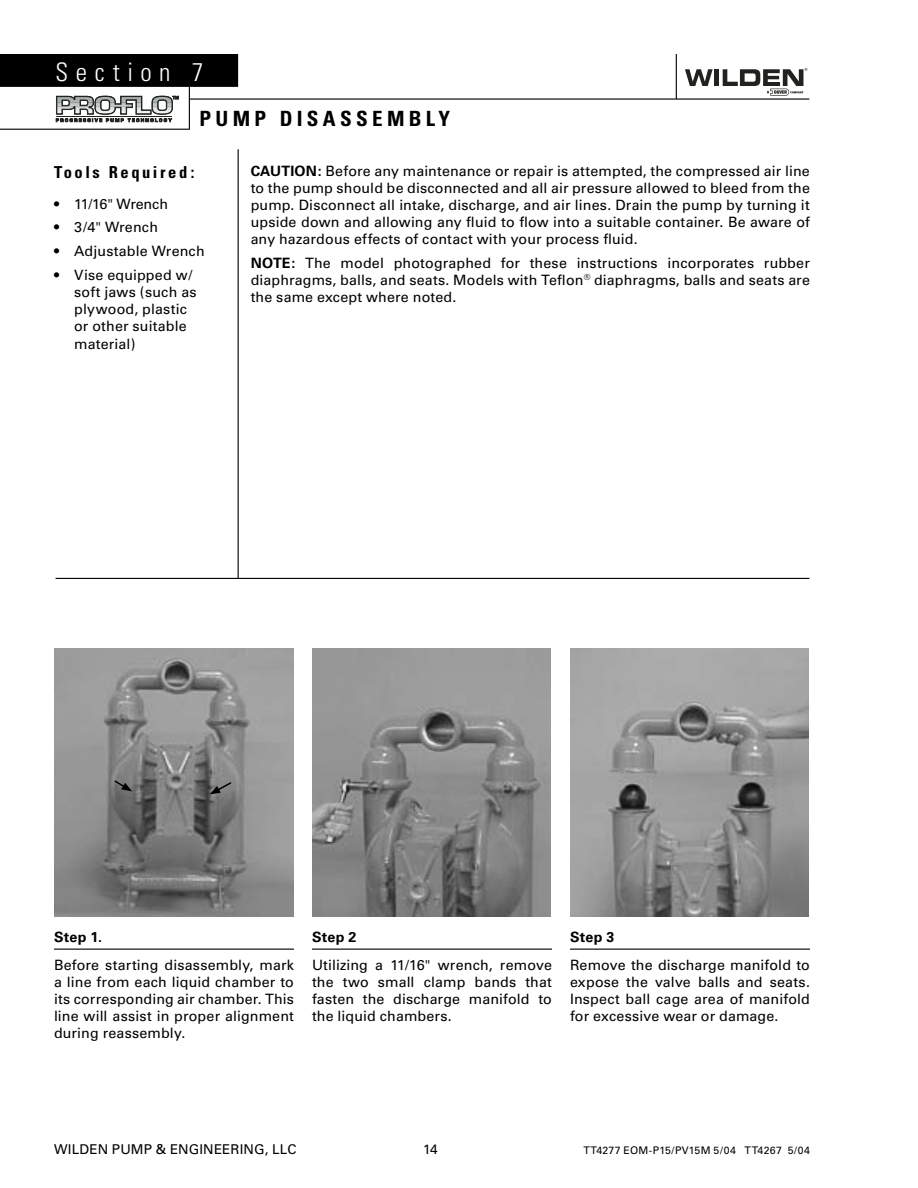
<style>
.page{position:relative;width:918px;height:1188px;background:#fff}
.page>*{position:absolute;margin:0;border:0;box-sizing:border-box;transform-origin:0 0}
.t1{font:300 condensed 25.5px "Univers";letter-spacing:.3em;color:#fff}
.t2{font:700 condensed 21px "Univers";letter-spacing:.205em;color:#000}
.t3{font:700 condensed 16.5px "Univers";letter-spacing:.155em;color:#000}
.t4{font:14.25px/17.1px "Univers";letter-spacing:.01em;color:#000;text-align:justify}
.t5{font:700 14.25px "Univers";letter-spacing:.02em;color:#000}
.t6{font:14.25px "Univers";letter-spacing:-.01em;color:#000}
.t7{font:13.5px "Univers";letter-spacing:.01em;color:#000}
.t8{font:10.5px "Univers";letter-spacing:.025em;color:#000}
.s1{font-weight:700}
</style>
<div class="page">
<hr style="left:676px;top:54px;width:1px;height:33px;background:#000">
<hr style="left:238px;top:98px;width:571px;height:2px;background:#000">
<hr style="left:0;top:129px;width:190px;height:1px;background:#000">
<hr style="left:238px;top:149px;width:1px;height:429px;background:#000">
<hr style="left:676px;top:578px;width:133px;height:1px;background:#000">
<hr style="left:56px;top:578px;width:620px;height:1px;background:#000">
<hr style="left:715px;top:69px;width:4px;height:17px;background:#20231e">
<svg style="left:685px;top:69px;width:28px;height:17px"></svg>
<svg style="left:723px;top:68px;width:84px;height:28px"></svg>
<svg style="left:0;top:54px;width:238px;height:75px"></svg>
<hr style="left:56px;top:116px;width:116px;height:1px;background:#20231e">
<hr style="left:54px;top:949px;width:240px;height:1px;background:#000">
<hr style="left:312px;top:949px;width:240px;height:1px;background:#000">
<hr style="left:570px;top:949px;width:240px;height:1px;background:#000">
<img style="left:312px;top:648px;width:238px;height:268px">
<img style="left:570px;top:648px;width:238px;height:268px">
<img style="left:55px;top:648px;width:238px;height:268px">
<svg style="left:210px;top:781px;width:23px;height:13px"></svg>
<svg style="left:113px;top:779px;width:19px;height:12px"></svg>
<h1 class="t1" style="left:56px;top:62px;width:149px">Section 7</h1>
<h2 class="t2" style="left:199px;top:111px;width:252px">PUMP DISASSEMBLY</h2>
<p class="t3" style="left:54px;top:166px;width:142px">Tools Required:</p>
<p class="t6" style="left:54px;top:198px;width:116px">• 11/16" Wrench</p>
<p class="t4" style="left:54px;top:220px;width:106px">• 3/4" Wrench</p>
<p class="t4" style="left:54px;top:244px;width:152px">• Adjustable Wrench</p>
<p class="t4" style="left:74px;top:268px;width:124px;text-align:left;text-indent:-20px">• Vise equipped w/ soft jaws (such as plywood, plastic or other suitable material)</p>
<p class="t4" style="left:251px;top:163px;width:561px"><span class="s1">CAUTION:</span> Before any maintenance or repair is attempted, the compressed air line to the pump should be disconnected and all air pressure allowed to bleed from the pump. Disconnect all intake, discharge, and air lines. Drain the pump by turning it upside down and allowing any fluid to flow into a suitable container. Be aware of any hazardous effects of contact with your process fluid.</p>
<p class="t4" style="left:251px;top:255px;width:561px"><span class="s1">NOTE:</span> The model photographed for these instructions incorporates rubber diaphragms, balls, and seats. Models with Teflon<sup>®</sup> diaphragms, balls and seats are the same except where noted.</p>
<p class="t5" style="left:54px;top:932px;width:50px">Step 1.</p>
<p class="t4" style="left:54px;top:957px;width:241px">Before starting disassembly, mark a line from each liquid chamber to its corresponding air chamber. This line will assist in proper alignment during reassembly.</p>
<p class="t5" style="left:312px;top:932px;width:46px">Step 2</p>
<p class="t4" style="left:312px;top:957px;width:241px">Utilizing a 11/16" wrench, remove the two small clamp bands that fasten the discharge manifold to the liquid chambers.</p>
<p class="t5" style="left:570px;top:932px;width:46px">Step 3</p>
<p class="t4" style="left:570px;top:957px;width:242px">Remove the discharge manifold to expose the valve balls and seats.<br>Inspect ball cage area of manifold for excessive wear or damage.</p>
<p class="t7" style="left:54px;top:1145px;width:244px">WILDEN PUMP &amp; ENGINEERING, LLC</p>
<p class="t7" style="left:423px;top:1145px;width:16px">14</p>
<p class="t8" style="left:583px;top:1147px;width:228px">TT4277 EOM-P15/PV15M 5/04 TT4267 5/04</p>
</div>
